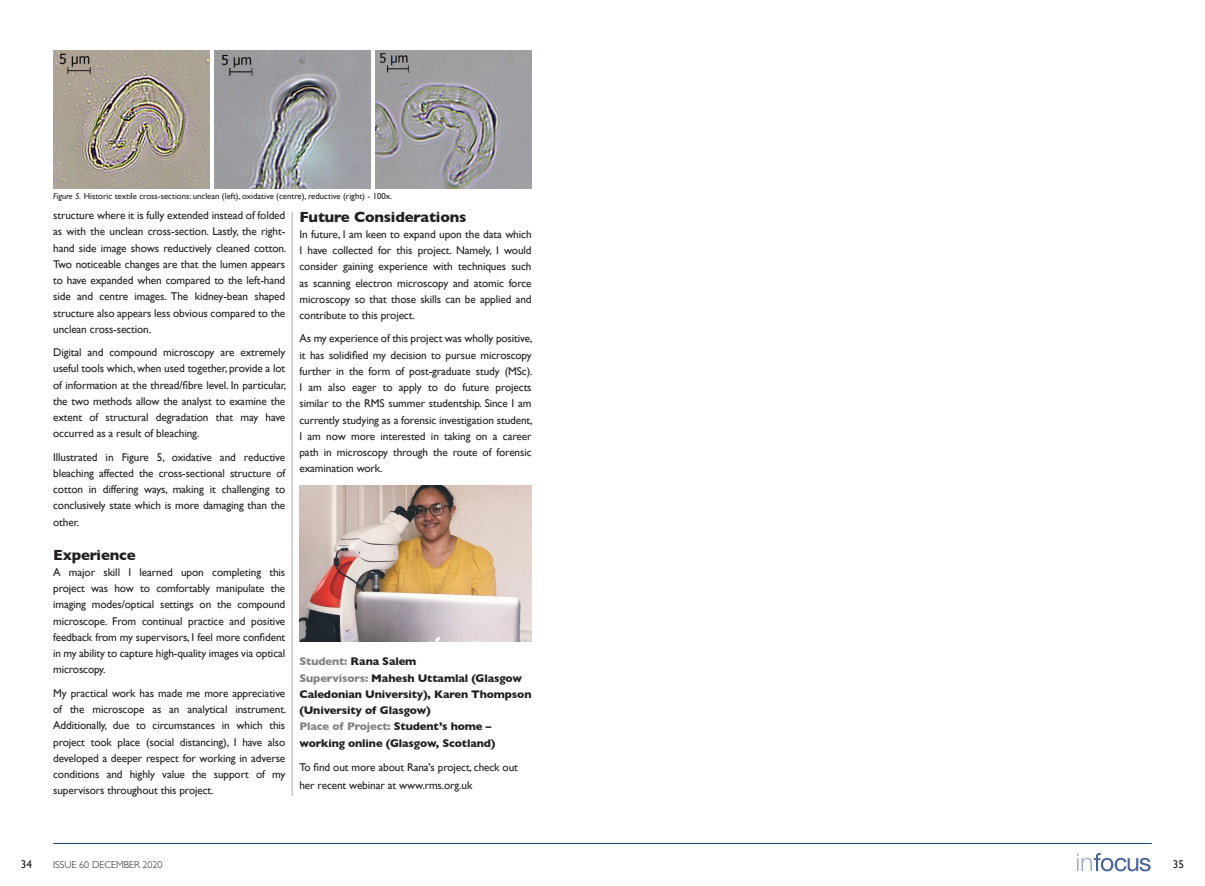
<style>
.page{position:relative;width:1205px;height:886px;background:#fff}
.page>*{position:absolute;margin:0;border:0;box-sizing:border-box;transform-origin:0 0}
.Sub_Headers_12pt{font:700 15px "Gill Sans";letter-spacing:-.01em;color:#231f20}
.body_text{font:11.25px/16.2px "Gill Sans";letter-spacing:-.01em;color:#231f20;text-align:justify}
.body_text-2{font:700 11.25px/16.2px "Gill Sans";letter-spacing:-.01em;color:#231f20}
.t1{font:300 10px "Gill Sans";color:#231f20}
.Captions{font:8.75px "Gill Sans";color:#231f20}
.s1{font-style:italic}
.s2{color:#808285}
</style>
<div class="page">
<svg style="left:1077px;top:853px;width:73px;height:18px"></svg>
<hr style="left:53px;top:843px;width:1099px;height:1px;background:#1b4064">
<img style="left:299px;top:485px;width:232px;height:157px">
<img style="left:53px;top:51px;width:156px;height:137px">
<img style="left:214px;top:51px;width:156px;height:137px">
<img style="left:376px;top:51px;width:155px;height:137px">
<hr style="left:292px;top:212px;width:1px;height:584px;background:#a8a9ad">
<p class="Captions" style="left:53px;top:191px;width:340px"><span class="s1">Figure 5.</span> Historic textile cross-sections: unclean (left), oxidative (centre), reductive (right) - 100x.</p>
<p class="body_text" style="left:53px;top:207px;width:235px">structure where it is fully extended instead of folded as with the unclean cross-section. Lastly, the right&shy;hand side image shows reductively cleaned cotton.<br>Two noticeable changes are that the lumen appears to have expanded when compared to the left-hand side and centre images. The kidney-bean shaped structure also appears less obvious compared to the unclean cross-section.</p>
<p class="body_text" style="left:53px;top:344px;width:235px">Digital and compound microscopy are extremely useful tools which, when used together, provide a lot of information at the thread/fibre level. In particular, the two methods allow the analyst to examine the extent of structural degradation that may have occurred as a result of bleaching.</p>
<p class="body_text" style="left:53px;top:449px;width:234px">Illustrated in Figure 5, oxidative and reductive bleaching affected the cross-sectional structure of cotton in differing ways, making it challenging to conclusively state which is more damaging than the other.</p>
<p class="Sub_Headers_12pt" style="left:53px;top:543px;width:84px">Experience</p>
<p class="body_text" style="left:53px;top:564px;width:234px">A major skill I learned upon completing this project was how to comfortably manipulate the imaging modes/optical settings on the compound microscope. From continual practice and positive feedback from my supervisors, I feel more confident in my ability to capture high-quality images via optical microscopy.</p>
<p class="body_text" style="left:53px;top:685px;width:235px">My practical work has made me more appreciative of the microscope as an analytical instrument.<br>Additionally, due to circumstances in which this project took place (social distancing), I have also developed a deeper respect for working in adverse conditions and highly value the support of my supervisors throughout this project.</p>
<p class="Sub_Headers_12pt" style="left:299px;top:205px;width:168px">Future Considerations</p>
<p class="body_text" style="left:299px;top:226px;width:234px">In future, I am keen to expand upon the data which I have collected for this project. Namely, I would consider gaining experience with techniques such as scanning electron microscopy and atomic force microscopy so that those skills can be applied and contribute to this project.</p>
<p class="body_text" style="left:299px;top:330px;width:235px">As my experience of this project was wholly positive, it has solidified my decision to pursue microscopy further in the form of post-graduate study (MSc).<br>I am also eager to apply to do future projects similar to the RMS summer studentship. Since I am currently studying as a forensic investigation student, I am now more interested in taking on a career path in microscopy through the route of forensic examination work.</p>
<p class="body_text-2" style="left:299px;top:653px;width:234px"><span class="s2">Student:</span> Rana Salem<br><span class="s2">Supervisors:</span> Mahesh Uttamlal (Glasgow<br>Caledonian University), Karen Thompson (University of Glasgow)<br><span class="s2">Place of Project:</span> Student’s home – working online (Glasgow, Scotland)</p>
<p class="body_text" style="left:299px;top:758px;width:220px;line-height:17.5px">To find out more about Rana's project, check out her recent webinar at www.rms.org.uk</p>
<p class="body_text" style="left:21px;top:856px;width:13px">34</p>
<p class="t1" style="left:53px;top:856px;width:111px">ISSUE 60 DECEMBER 2020</p>
<p class="body_text" style="left:1173px;top:856px;width:13px">35</p>
</div>
